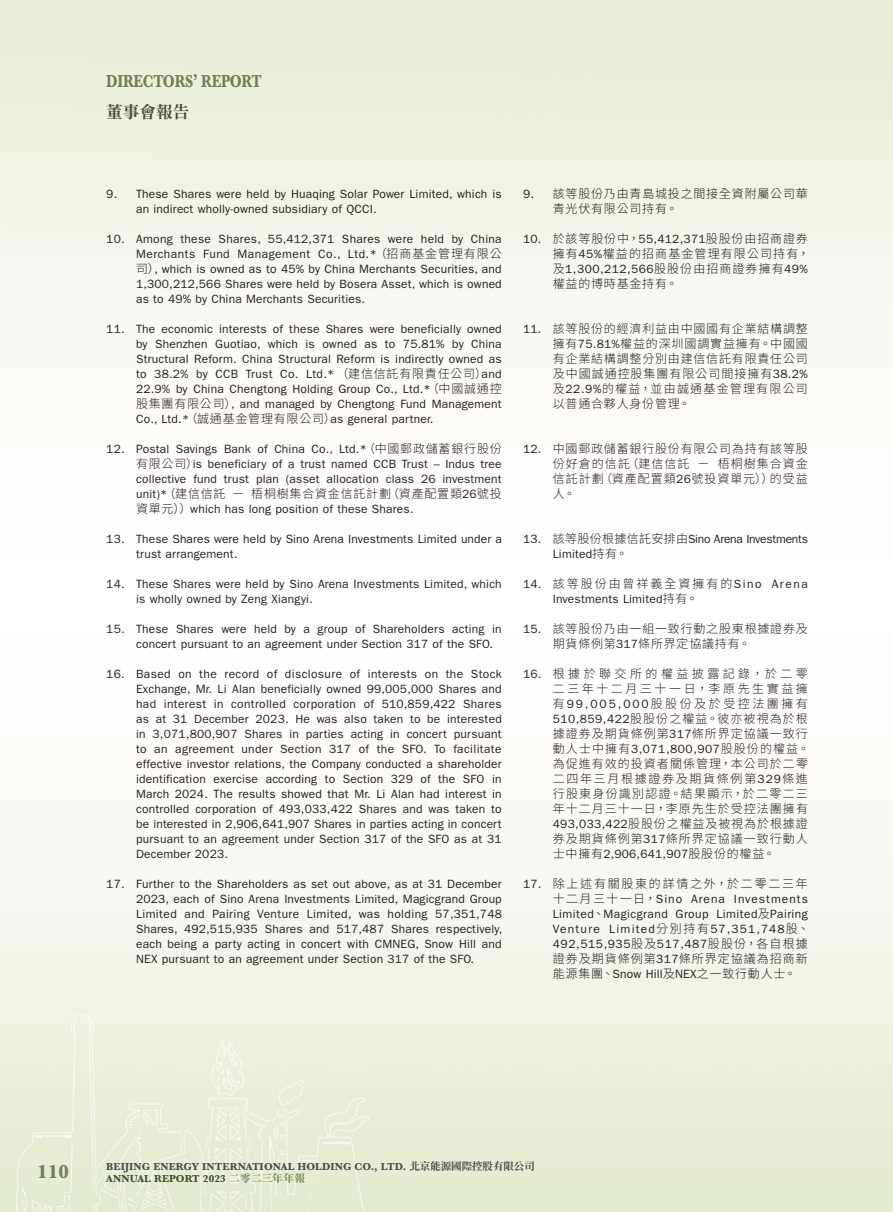
<style>
.page{position:relative;width:893px;height:1212px;background:#fff}
.page>*{position:absolute;margin:0;border:0;box-sizing:border-box;transform-origin:0 0}
.t1{font:700 19.5px "Baskerville";color:#747f58}
.t2{font:700 18px "Baskerville";letter-spacing:-.02em;color:#747f58;scale:.8 1}
.t3{font:700 16.5px "Source Han Serif TC";letter-spacing:.01em;color:#454e32}
.Notes{font:12px/15px "ITC Franklin Gothic Std";letter-spacing:.015em;color:#231f20;text-align:justify}
.C_Notes{font:300 12px/15px "Source Han Sans TC";letter-spacing:.085em;color:#231f20}
.C_Notes-2{font:12px/15px "ITC Franklin Gothic Std";letter-spacing:.04em;color:#231f20}
.C_Notes-3{font:300 12px/15px "Source Han Sans TC";letter-spacing:.065em;color:#231f20}
.C_Notes-4{font:12px/15px "ITC Franklin Gothic Std";letter-spacing:.015em;color:#231f20}
.C_Notes-5{font:12px/15px "ITC Franklin Gothic Std";letter-spacing:-.02em;color:#231f20}
.t4{font:700 10.5px/12px "Baskerville";letter-spacing:.01em;color:#4b4c4d}
.s1{font-family:"Source Han Sans TC";font-weight:300}
.s2{font-family:"ITC Franklin Gothic Std";font-weight:400}
.s3{font-family:"Source Han Serif TC"}
.s4{color:#454e32}
.s5{font-family:"Source Han Serif TC";color:#747f58}
</style>
<div class="page">
<img style="left:0;top:0;width:893px;height:1212px">
<h2 class="t2" style="left:106px;top:68px;width:196px">DIRECTORS’ REPORT</h2>
<h3 class="t3" style="left:106px;top:102px;width:85px">董事會報告</h3>
<p class="Notes" style="left:136px;top:186px;width:367px;text-indent:-30px">9. These Shares were held by Huaqing Solar Power Limited, which is an indirect wholly-owned subsidiary of QCCI.</p>
<p class="Notes" style="left:136px;top:231px;width:367px;text-indent:-30px">10. Among these Shares, 55,412,371 Shares were held by China Merchants Fund Management Co., Ltd.*<span class="s1">（招商基金管理有限公司）</span>, which is owned as to 45% by China Merchants Securities, and 1,300,212,566 Shares were held by Bosera Asset, which is owned as to 49% by China Merchants Securities.</p>
<p class="Notes" style="left:136px;top:321px;width:367px;text-indent:-30px">11. The economic interests of these Shares were beneficially owned by Shenzhen Guotiao, which is owned as to 75.81% by China Structural Reform. China Structural Reform is indirectly owned as to 38.2% by CCB Trust Co. Ltd.* <span class="s1">（建信信託有限責任公司）</span>and 22.9% by China Chengtong Holding Group Co., Ltd.*<span class="s1">（中國誠通控股集團有限公司）</span>, and managed by Chengtong Fund Management Co., Ltd.*<span class="s1">（誠通基金管理有限公司）</span>as general partner.</p>
<p class="Notes" style="left:136px;top:441px;width:367px;text-indent:-30px">12. Postal Savings Bank of China Co., Ltd.*<span class="s1">（中國郵政儲蓄銀行股份有限公司）</span>is beneficiary of a trust named CCB Trust – Indus tree collective fund trust plan (asset allocation class 26 investment unit)*<span class="s1">（建信信託－梧桐樹集合資金信託計劃（資產配置類</span>26<span class="s1">號投資單元））</span>which has long position of these Shares.</p>
<p class="Notes" style="left:136px;top:531px;width:367px;text-indent:-30px">13. These Shares were held by Sino Arena Investments Limited under a trust arrangement.</p>
<p class="Notes" style="left:136px;top:576px;width:367px;text-indent:-30px">14. These Shares were held by Sino Arena Investments Limited, which is wholly owned by Zeng Xiangyi.</p>
<p class="Notes" style="left:136px;top:621px;width:367px;text-indent:-30px">15. These Shares were held by a group of Shareholders acting in concert pursuant to an agreement under Section 317 of the SFO.</p>
<p class="Notes" style="left:136px;top:666px;width:367px;text-indent:-30px">16. Based on the record of disclosure of interests on the Stock Exchange, Mr. Li Alan beneficially owned 99,005,000 Shares and had interest in controlled corporation of 510,859,422 Shares as at 31 December 2023. He was also taken to be interested in 3,071,800,907 Shares in parties acting in concert pursuant to an agreement under Section 317 of the SFO. To facilitate effective investor relations, the Company conducted a shareholder identification exercise according to Section 329 of the SFO in March 2024. The results showed that Mr. Li Alan had interest in controlled corporation of 493,033,422 Shares and was taken to be interested in 2,906,641,907 Shares in parties acting in concert pursuant to an agreement under Section 317 of the SFO as at 31<br>December 2023.</p>
<p class="Notes" style="left:136px;top:876px;width:368px;text-indent:-30px">17. Further to the Shareholders as set out above, as at 31 December 2023, each of Sino Arena Investments Limited, Magicgrand Group Limited and Pairing Venture Limited, was holding 57,351,748<br>Shares, 492,515,935 Shares and 517,487 Shares respectively, each being a party acting in concert with CMNEG, Snow Hill and NEX pursuant to an agreement under Section 317 of the SFO.</p>
<p class="C_Notes-3" style="left:553px;top:186px;width:257px;text-indent:-30px"><span class="s2">9.</span> 該等股份乃由青島城投之間接全資附屬公司華青光伏有限公司持有。</p>
<p class="C_Notes" style="left:553px;top:231px;width:258px;text-indent:-30px"><span class="s2">10.</span> 於該等股份中，<span class="s2">55,412,371</span>股股份由招商證券擁有<span class="s2">45%</span>權益的招商基金管理有限公司持有，及<span class="s2">1,300,212,566</span>股股份由招商證券擁有<span class="s2">49%</span>權益的博時基金持有。</p>
<p class="C_Notes" style="left:553px;top:321px;width:257px;text-align:justify;text-indent:-30px"><span class="s2">11.</span> 該等股份的經濟利益由中國國有企業結構調整擁有<span class="s2">75.81%</span>權益的深圳國調實益擁有。中國國有企業結構調整分別由建信信託有限責任公司及中國誠通控股集團有限公司間接擁有<span class="s2">38.2%</span>及<span class="s2">22.9%</span>的權益，並由誠通基金管理有限公司以普通合夥人身份管理。</p>
<p class="C_Notes" style="left:553px;top:441px;width:257px;text-align:justify;text-indent:-30px"><span class="s2">12.</span> 中國郵政儲蓄銀行股份有限公司為持有該等股份好倉的信託（建信信託 － 梧桐樹集合資金信託計劃（資產配置類<span class="s2">26</span>號投資單元））的受益人。</p>
<p class="C_Notes-5" style="left:553px;top:531px;width:257px;text-indent:-30px">13. <span class="s1">該等股份根據信託安排由</span>Sino Arena Investments<br>Limited<span class="s1">持有。</span></p>
<p class="C_Notes-4" style="left:553px;top:576px;width:257px;text-indent:-30px">14. <span class="s1">該等股份由曾祥義全資擁有的</span>Sino Arena<br>Investments Limited<span class="s1">持有。</span></p>
<p class="C_Notes-3" style="left:553px;top:621px;width:257px;text-indent:-30px"><span class="s2">15.</span> 該等股份乃由一組一致行動之股東根據證券及期貨條例第<span class="s2">317</span>條所界定協議持有。</p>
<p class="C_Notes" style="left:553px;top:666px;width:258px;text-indent:-30px"><span class="s2">16.</span> 根據於聯交所的權益披露記錄，於二零二三年十二月三十一日，李原先生實益擁有<span class="s2">99,005,000</span>股股份及於受控法團擁有<br><span class="s2">510,859,422</span>股股份之權益。彼亦被視為於根據證券及期貨條例第<span class="s2">317</span>條所界定協議一致行動人士中擁有<span class="s2">3,071,800,907</span>股股份的權益。為促進有效的投資者關係管理，本公司於二零二四年三月根據證券及期貨條例第<span class="s2">329</span>條進行股東身份識別認證。結果顯示，於二零二三年十二月三十一日，李原先生於受控法團擁有<br><span class="s2">493,033,422</span>股股份之權益及被視為於根據證券及期貨條例第<span class="s2">317</span>條所界定協議一致行動人士中擁有<span class="s2">2,906,641,907</span>股股份的權益。</p>
<p class="C_Notes-2" style="left:553px;top:876px;width:258px;text-indent:-30px">17. <span class="s1">除上述有關股東的詳情之外，於二零二三年十二月三十一日，</span>Sino Arena Investments<br>Limited<span class="s1">、</span>Magicgrand Group Limited<span class="s1">及</span>Pairing<br>Venture Limited<span class="s1">分別持有</span>57,351,748<span class="s1">股、<br></span>492,515,935<span class="s1">股及</span>517,487<span class="s1">股股份，各自根據證券及期貨條例第</span>317<span class="s1">條所界定協議為招商新能源集團、</span>Snow Hill<span class="s1">及</span>NEX<span class="s1">之一致行動人士。</span></p>
<h1 class="t1" style="left:37px;top:1158px;width:33px">110</h1>
<p class="t4" style="left:106px;top:1161px;width:430px">BEIJING ENERGY INTERNATIONAL HOLDING CO., LTD. <span class="s3">北京能源國際控股有限公司<br></span><span class="s4">ANNUAL REPORT 2023</span> <span class="s5">二零二三年年報</span></p>
</div>
